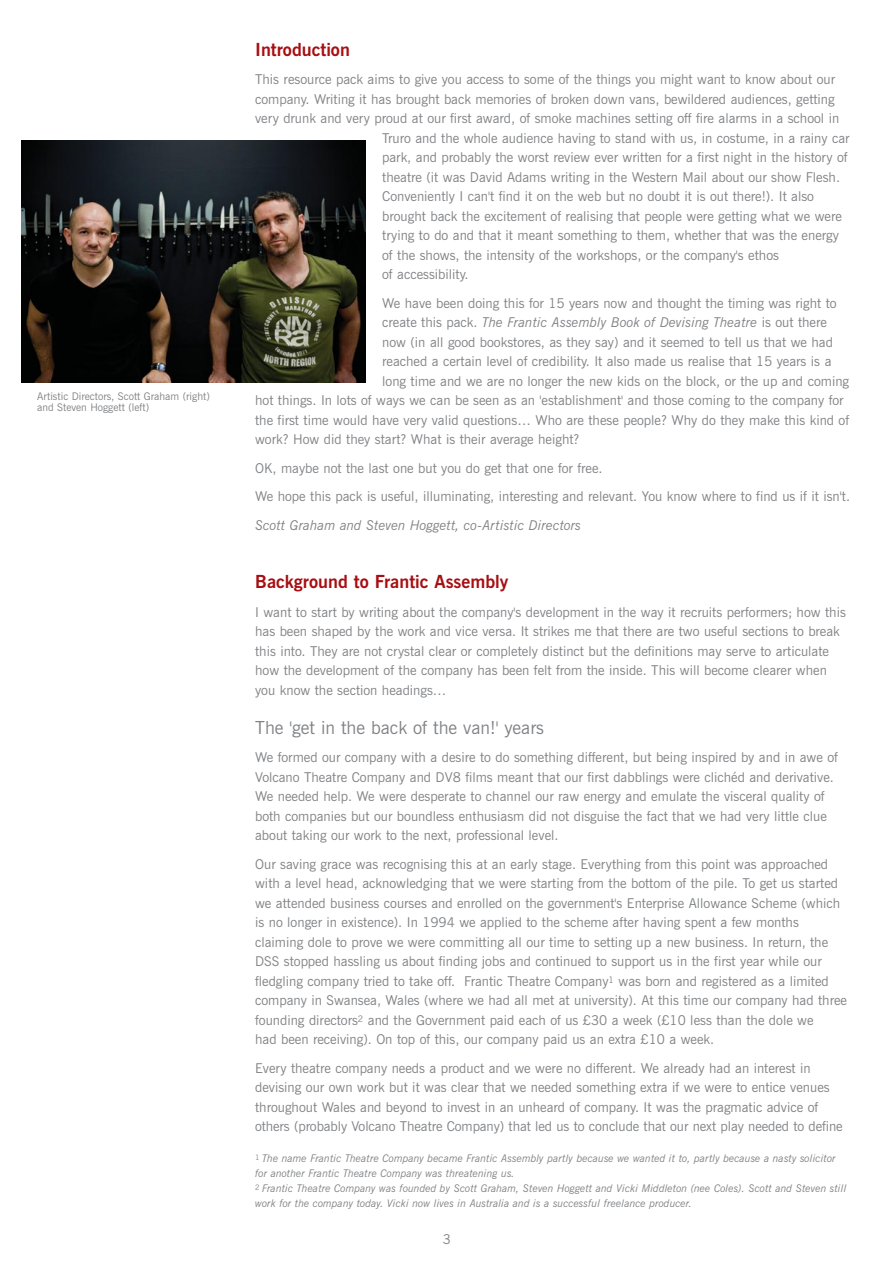
<style>
.page{position:relative;width:893px;height:1263px;background:#fff}
.page>*{position:absolute;margin:0;border:0;box-sizing:border-box;transform-origin:0 0}
.t1{font:700 18px "News Gothic BT";color:#a70e12}
.t2{font:18px "News Gothic BT";color:#808285}
.t3{font:13.5px/19.5px "News Gothic BT";color:#808285}
.t4{font:italic 13.5px "News Gothic BT";color:#808285}
.t5{font:italic 10.5px/15px "News Gothic BT";color:#808285}
.t6{font:10.5px/10.5px "News Gothic BT";color:#808285}
.s1{font-style:normal}
</style>
<div class="page">
<img style="left:21px;top:141px;width:345px;height:242px">
<p class="t6" style="left:37px;top:392px;width:174px">Artistic Directors, Scott Graham (right) and Steven Hoggett (left)</p>
<h1 class="t1" style="left:255px;top:43px;width:96px">Introduction</h1>
<p class="t3" style="left:255px;top:71px;width:581px">This resource pack aims to give you access to some of the things you might want to know about our</p>
<p class="t3" style="left:255px;top:90px;width:581px">company. Writing it has brought back memories of broken down vans, bewildered audiences, getting</p>
<p class="t3" style="left:255px;top:110px;width:586px">very drunk and very proud at our first award, of smoke machines setting off fire alarms in a school in</p>
<p class="t3" style="left:382px;top:129px;width:469px">Truro and the whole audience having to stand with us, in costume, in a rainy car</p>
<p class="t3" style="left:382px;top:149px;width:467px">park, and probably the worst review ever written for a first night in the history of</p>
<p class="t3" style="left:382px;top:168px;width:459px">theatre (it was David Adams writing in the Western Mail about our show Flesh.</p>
<p class="t3" style="left:382px;top:188px;width:433px">Conveniently I can't find it on the web but no doubt it is out there!). It also</p>
<p class="t3" style="left:382px;top:207px;width:461px">brought back the excitement of realising that people were getting what we were</p>
<p class="t3" style="left:382px;top:227px;width:458px">trying to do and that it meant something to them, whether that was the energy</p>
<p class="t3" style="left:382px;top:246px;width:398px">of the shows, the intensity of the workshops, or the company's ethos</p>
<p class="t3" style="left:382px;top:266px;width:88px">of accessibility.</p>
<p class="t3" style="left:382px;top:294px;width:456px">We have been doing this for 15 years now and thought the timing was right to</p>
<p class="t4" style="left:382px;top:317px;width:446px"><span class="s1">create this pack.</span> The Frantic Assembly Book of Devising Theatre <span class="s1">is out there</span></p>
<p class="t3" style="left:382px;top:333px;width:452px">now (in all good bookstores, as they say) and it seemed to tell us that we had</p>
<p class="t3" style="left:382px;top:353px;width:451px">reached a certain level of credibility. It also made us realise that 15 years is a</p>
<p class="t3" style="left:382px;top:372px;width:468px">long time and we are no longer the new kids on the block, or the up and coming</p>
<p class="t3" style="left:255px;top:392px;width:590px">hot things. In lots of ways we can be seen as an 'establishment' and those coming to the company for</p>
<p class="t3" style="left:255px;top:411px;width:595px">the first time would have very valid questions… Who are these people? Why do they make this kind of</p>
<p class="t3" style="left:255px;top:431px;width:326px">work? How did they start? What is their average height?</p>
<p class="t3" style="left:255px;top:455px;width:596px;line-height:28.5px">OK, maybe not the last one but you do get that one for free.<br>We hope this pack is useful, illuminating, interesting and relevant. You know where to find us if it isn't.</p>
<p class="t4" style="left:255px;top:520px;width:327px">Scott Graham and Steven Hoggett, co-Artistic Directors</p>
<h1 class="t1" style="left:255px;top:575px;width:255px">Background to Frantic Assembly</h1>
<p class="t3" style="left:255px;top:603px;width:592px">I want to start by writing about the company's development in the way it recruits performers; how this has been shaped by the work and vice versa. It strikes me that there are two useful sections to break this into. They are not crystal clear or completely distinct but the definitions may serve to articulate how the development of the company has been felt from the inside. This will become clearer when you know the section headings…</p>
<h1 class="t2" style="left:255px;top:721px;width:290px">The 'get in the back of the van!' years</h1>
<p class="t3" style="left:255px;top:749px;width:584px">We formed our company with a desire to do something different, but being inspired by and in awe of Volcano Theatre Company and DV8 films meant that our first dabblings were clichéd and derivative.<br>We needed help. We were desperate to channel our raw energy and emulate the visceral quality of both companies but our boundless enthusiasm did not disguise the fact that we had very little clue about taking our work to the next, professional level.</p>
<p class="t3" style="left:255px;top:855px;width:593px">Our saving grace was recognising this at an early stage. Everything from this point was approached with a level head, acknowledging that we were starting from the bottom of the pile. To get us started we attended business courses and enrolled on the government's Enterprise Allowance Scheme (which is no longer in existence). In 1994 we applied to the scheme after having spent a few months claiming dole to prove we were committing all our time to setting up a new business. In return, the DSS stopped hassling us about finding jobs and continued to support us in the first year while our fledgling company tried to take off. Frantic Theatre Company<sup>1</sup> was born and registered as a limited company in Swansea, Wales (where we had all met at university). At this time our company had three founding directors<sup>2</sup> and the Government paid each of us £30 a week (£10 less than the dole we<br>had been receiving). On top of this, our company paid us an extra £10 a week.</p>
<p class="t3" style="left:255px;top:1059px;width:589px">Every theatre company needs a product and we were no different. We already had an interest in devising our own work but it was clear that we needed something extra if we were to entice venues throughout Wales and beyond to invest in an unheard of company. It was the pragmatic advice of others (probably Volcano Theatre Company) that led us to conclude that our next play needed to define</p>
<p class="t5" style="left:255px;top:1152px;width:593px"><sup>1</sup> The name Frantic Theatre Company became Frantic Assembly partly because we wanted it to, partly because a nasty solicitor for another Frantic Theatre Company was threatening us.<br><sup>2</sup> Frantic Theatre Company was founded by Scott Graham, Steven Hoggett and Vicki Middleton (nee Coles). Scott and Steven still work for the company today. Vicki now lives in Australia and is a successful freelance producer.</p>
<p class="t3" style="left:443px;top:1230px;width:10px">3</p>
</div>
